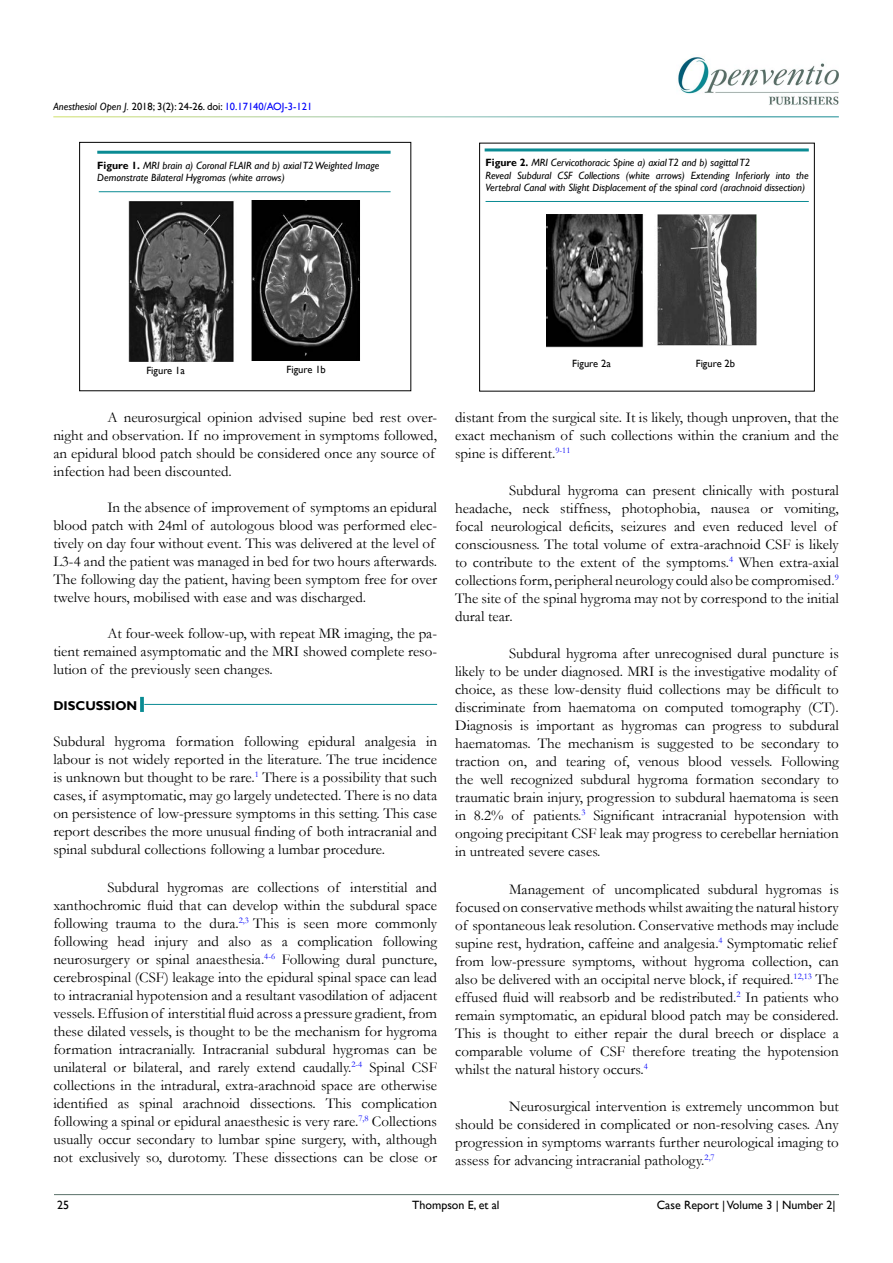
<style>
.page{position:relative;width:893px;height:1263px;background:#fff}
.page>*{position:absolute;margin:0;border:0;box-sizing:border-box;transform-origin:0 0}
.t1{font:15px/18px "Garamond";color:#000}
.t2{font:700 12.75px "Gill Sans";color:#000}
.t3{font:12px "Gill Sans";color:#000}
.t4{font:12px "Gill Sans";color:#000101}
.t5{font:italic 10.5px/12.6px "Gill Sans";color:#000}
.t6{font:10.5px "Gill Sans";color:#000}
.s1{font-style:italic}
.s2{color:#0000fa}
.s3{font-weight:700;font-style:normal}
.s4{color:#000}
</style>
<div class="page">
<img style="left:678px;top:57px;width:161px;height:48px">
<hr style="left:54px;top:1194px;width:785px;height:1px;background:#597068">
<div style="left:79px;top:142px;width:332px;height:249px;border:1px solid #000"></div>
<hr style="left:97px;top:151px;width:294px;height:3px;background:#0a8b93">
<img style="left:129px;top:200px;width:232px;height:162px">
<hr style="left:99px;top:191px;width:292px;height:1px;background:#0a8b93">
<hr style="left:485px;top:148px;width:324px;height:3px;background:#0a8b93">
<img style="left:546px;top:215px;width:210px;height:132px">
<hr style="left:486px;top:201px;width:323px;height:1px;background:#0a8b93">
<hr style="left:144px;top:704px;width:293px;height:1px;background:#0a8b93">
<svg style="left:140px;top:697px;width:4px;height:15px"></svg>
<p class="t6" style="left:53px;top:101px;width:261px"><span class="s1">Anesthesiol Open J.</span> 2018; 3(2): 24-26. doi: <span class="s2">10.17140/AOJ-3-121</span></p>
<p class="t5" style="left:97px;top:159px;width:284px"><span class="s3">Figure 1.</span> MRI brain a) Coronal FLAIR and b) axial T2 Weighted Image<br>Demonstrate Bilateral Hygromas (white arrows)</p>
<p class="t5" style="left:486px;top:157px;width:325px"><span class="s3">Figure 2.</span> MRI Cervicothoracic Spine a) axial T2 and b) sagittal T2<br>Reveal Subdural CSF Collections (white arrows) Extending Inferiorly into the<br>Vertebral Canal with Slight Displacement of the spinal cord (arachnoid dissection)</p>
<p class="t6" style="left:146px;top:364px;width:40px">Figure 1a</p>
<p class="t6" style="left:286px;top:363px;width:41px">Figure 1b</p>
<p class="t1" style="left:53px;top:408px;width:385px;text-indent:54px">A neurosurgical opinion advised supine bed rest over&shy;night and observation. If no improvement in symptoms followed, an epidural blood patch should be considered once any source of infection had been discounted.</p>
<p class="t1" style="left:53px;top:498px;width:385px;text-indent:54px">In the absence of improvement of symptoms an epidural blood patch with 24ml of autologous blood was performed elec&shy;tively on day four without event. This was delivered at the level of L3-4 and the patient was managed in bed for two hours afterwards.<br>The following day the patient, having been symptom free for over twelve hours, mobilised with ease and was discharged.</p>
<p class="t1" style="left:53px;top:624px;width:385px;text-align:justify;text-indent:54px">At four-week follow-up, with repeat MR imaging, the pa&shy;tient remained asymptomatic and the MRI showed complete reso&shy;lution of the previously seen changes.</p>
<p class="t2" style="left:53px;top:698px;width:86px">DISCUSSION</p>
<p class="t1" style="left:53px;top:732px;width:385px;text-align:justify">Subdural hygroma formation following epidural analgesia in labour is not widely reported in the literature. The true incidence is unknown but thought to be rare.<sup>1</sup> There is a possibility that such cases, if asymptomatic, may go largely undetected. There is no data on persistence of low-pressure symptoms in this setting. This case report describes the more unusual finding of both intracranial and spinal subdural collections following a lumbar procedure.</p>
<p class="t1" style="left:53px;top:877px;width:385px;text-align:justify;text-indent:54px">Subdural hygromas are collections of interstitial and xanthochromic fluid that can develop within the subdural space following trauma to the dura.<sup>2,3</sup> This is seen more commonly following head injury and also as a complication following neurosurgery or spinal anaesthesia.<sup>4-6</sup> Following dural puncture, cerebrospinal (CSF) leakage into the epidural spinal space can lead to intracranial hypotension and a resultant vasodilation of adjacent vessels. Effusion of interstitial fluid across a pressure gradient, from these dilated vessels, is thought to be the mechanism for hygroma formation intracranially. Intracranial subdural hygromas can be unilateral or bilateral, and rarely extend caudally.<sup>2-4</sup> Spinal CSF collections in the intradural, extra-arachnoid space are otherwise identified as spinal arachnoid dissections. This complication following a spinal or epidural anaesthesic is very rare.<sup>7,8</sup> Collections usually occur secondary to lumbar spine surgery, with, although not exclusively so, durotomy. These dissections can be close or</p>
<p class="t6" style="left:572px;top:358px;width:40px">Figure 2a</p>
<p class="t6" style="left:696px;top:358px;width:41px">Figure 2b</p>
<p class="t1" style="left:455px;top:408px;width:385px;text-align:justify">distant from the surgical site. It is likely, though unproven, that the exact mechanism of such collections within the cranium and the spine is different.<sup>9-11</sup></p>
<p class="t1" style="left:455px;top:481px;width:385px;text-indent:54px">Subdural hygroma can present clinically with postural headache, neck stiffness, photophobia, nausea or vomiting, focal neurological deficits, seizures and even reduced level of consciousness. The total volume of extra-arachnoid CSF is likely to contribute to the extent of the symptoms.<sup>4</sup> When extra-axial collections form, peripheral neurology could also be compromised.<sup>9<br></sup>The site of the spinal hygroma may not by correspond to the initial dural tear.</p>
<p class="t1" style="left:455px;top:644px;width:385px;text-indent:54px">Subdural hygroma after unrecognised dural puncture is likely to be under diagnosed. MRI is the investigative modality of choice, as these low-density fluid collections may be difficult to discriminate from haematoma on computed tomography (CT).<br>Diagnosis is important as hygromas can progress to subdural haematomas. The mechanism is suggested to be secondary to traction on, and tearing of, venous blood vessels. Following the well recognized subdural hygroma formation secondary to traumatic brain injury, progression to subdural haematoma is seen in 8.2% of patients.<sup>3</sup> Significant intracranial hypotension with ongoing precipitant CSF leak may progress to cerebellar herniation in untreated severe cases.</p>
<p class="t1" style="left:455px;top:879px;width:385px;text-indent:54px">Management of uncomplicated subdural hygromas is focused on conservative methods whilst awaiting the natural history of spontaneous leak resolution. Conservative methods may include supine rest, hydration, caffeine and analgesia.<sup>4</sup> Symptomatic relief from low-pressure symptoms, without hygroma collection, can also be delivered with an occipital nerve block, if required.<sup>12,13</sup> The effused fluid will reabsorb and be redistributed.<sup>2</sup> In patients who remain symptomatic, an epidural blood patch may be considered.<br>This is thought to either repair the dural breech or displace a comparable volume of CSF therefore treating the hypotension whilst the natural history occurs.<sup>4</sup></p>
<p class="t1" style="left:455px;top:1097px;width:385px;text-align:justify;text-indent:54px">Neurosurgical intervention is extremely uncommon but should be considered in complicated or non-resolving cases. Any progression in symptoms warrants further neurological imaging to assess for advancing intracranial pathology.<sup>2,7</sup></p>
<p class="t3" style="left:57px;top:1198px;width:13px">25</p>
<p class="t4" style="left:412px;top:1198px;width:89px">Thompson E<span class="s4">, et al</span></p>
<p class="t3" style="left:657px;top:1198px;width:180px">Case Report | Volume 3 | Number 2|</p>
</div>
